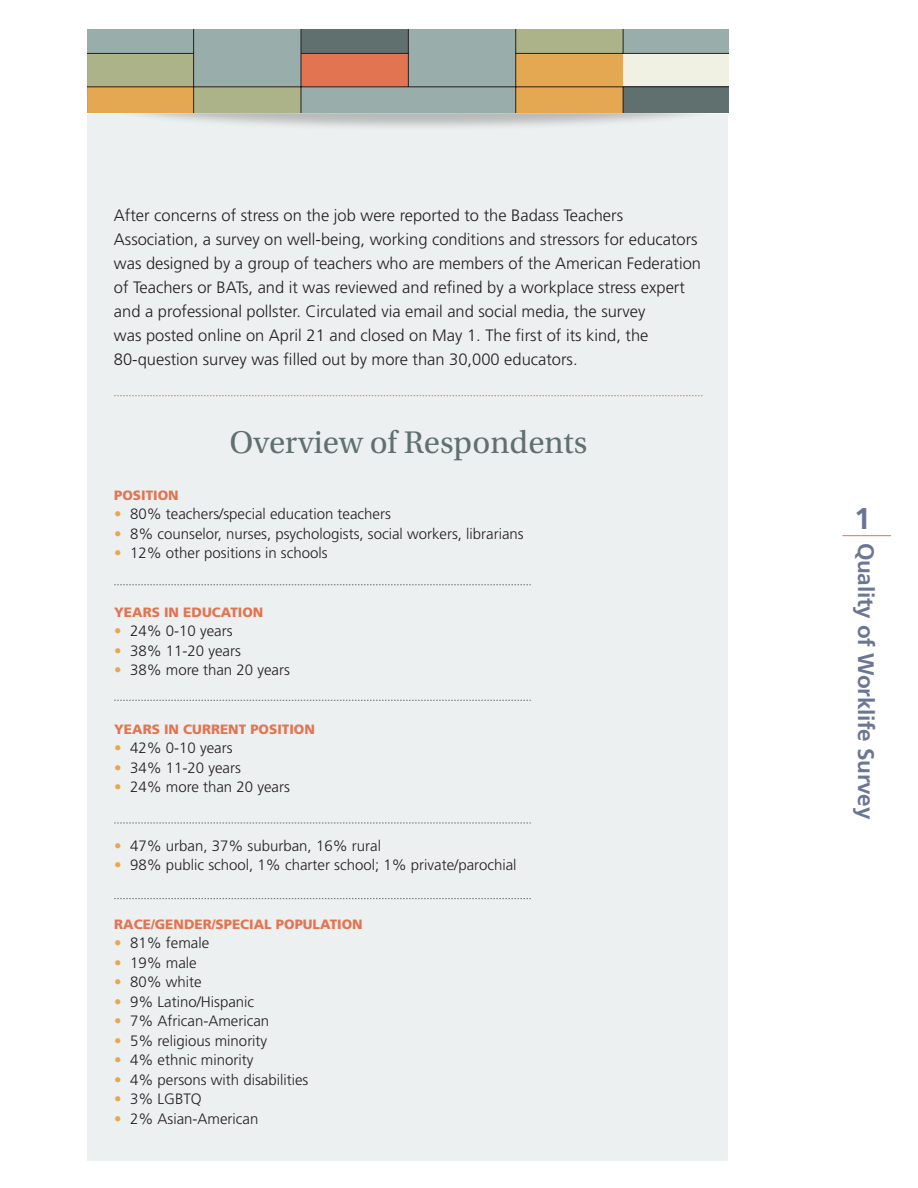
<style>
.page{position:relative;width:918px;height:1188px;background:#fff}
.page>*{position:absolute;margin:0;border:0;box-sizing:border-box;transform-origin:0 0}
.t1{font:33px "Utopia Std";color:#60706f}
.t2{font:700 30px "Frutiger LT Std";color:#6b7695}
.t3{font:700 22.5px "Frutiger LT Std";letter-spacing:-.01em;color:#6b7695}
.t4{font:300 16.5px/24px "Frutiger LT Std";color:#231f20}
.Paragraph_Style_1{font:300 15px "Frutiger LT Std";color:#231f20}
.Paragraph_Style_1-2{font:900 13.5px "Frutiger LT Std";color:#e37452}
.s1{color:#e3a851}
</style>
<div class="page">
<div style="left:88px;top:114px;width:640px;height:1047px;background:#edf0f0"></div>
<div style="left:100px;top:71px;width:631px;height:61px;background:#231f20;opacity:.26"></div>
<div style="left:88px;top:0;width:641px;height:113px;background:#99adab"></div>
<div style="left:516px;top:20px;width:107px;height:33px;background:#acb389"></div>
<div style="left:301px;top:20px;width:107px;height:33px;background:#60706f"></div>
<div style="left:88px;top:53px;width:106px;height:34px;background:#acb389"></div>
<div style="left:301px;top:53px;width:107px;height:34px;background:#e37452"></div>
<div style="left:516px;top:53px;width:213px;height:34px;background:#f0f0e3"></div>
<div style="left:623px;top:87px;width:106px;height:26px;background:#60706f"></div>
<div style="left:516px;top:53px;width:107px;height:60px;background:#e3a851"></div>
<div style="left:194px;top:87px;width:107px;height:26px;background:#acb389"></div>
<div style="left:88px;top:87px;width:106px;height:26px;background:#e3a851"></div>
<hr style="left:193px;top:0;width:1px;height:113px;background:#241f21">
<hr style="left:301px;top:0;width:1px;height:113px;background:#241f21">
<hr style="left:301px;top:53px;width:108px;height:1px;background:#241f21">
<hr style="left:88px;top:87px;width:641px;height:1px;background:#241f21">
<hr style="left:516px;top:120px;width:107px;height:1px;background:#241f21">
<hr style="left:516px;top:153px;width:213px;height:1px;background:#241f21">
<hr style="left:88px;top:187px;width:535px;height:1px;background:#241f21">
<hr style="left:516px;top:220px;width:213px;height:1px;background:#241f21">
<hr style="left:515px;top:0;width:1px;height:113px;background:#241f21">
<hr style="left:623px;top:20px;width:1px;height:33px;background:#241f21">
<hr style="left:195px;top:120px;width:106px;height:1px;background:#241f21">
<hr style="left:408px;top:20px;width:1px;height:67px;background:#241f21">
<hr style="left:88px;top:53px;width:106px;height:1px;background:#241f21">
<svg style="left:623px;top:88px;width:1px;height:25px"></svg>
<hr style="left:88px;top:153px;width:213px;height:1px;background:#241f21">
<hr style="left:88px;top:220px;width:321px;height:1px;background:#241f21">
<hr style="left:516px;top:53px;width:213px;height:1px;background:#241f21">
<div style="left:0;top:0;width:918px;height:28px;background:#fff"></div>
<svg style="left:114px;top:585px;width:417px;height:1px"></svg>
<svg style="left:114px;top:700px;width:417px;height:1px"></svg>
<svg style="left:114px;top:823px;width:417px;height:1px"></svg>
<hr style="left:842px;top:535px;width:49px;height:1px;background:#e37452">
<svg style="left:114px;top:898px;width:417px;height:1px"></svg>
<svg style="left:114px;top:395px;width:589px;height:1px"></svg>
<p class="t4" style="left:114px;top:203px;width:589px">After concerns of stress on the job were reported to the Badass Teachers Association, a survey on well-being, working conditions and stressors for educators was designed by a group of teachers who are members of the American Federation of Teachers or BATs, and it was reviewed and refined by a workplace stress expert and a professional pollster. Circulated via email and social media, the survey<br>was posted online on April 21 and closed on May 1. The first of its kind, the 80-question survey was filled out by more than 30,000 educators.</p>
<p class="t1" style="left:229px;top:425px;width:359px">Overview of Respondents</p>
<p class="Paragraph_Style_1-2" style="left:114px;top:487px;width:66px">POSITION</p>
<p class="Paragraph_Style_1" style="left:114px;top:506px;width:278px"><span class="s1">•</span> 80% teachers/special education teachers</p>
<p class="Paragraph_Style_1" style="left:114px;top:525px;width:411px"><span class="s1">•</span> 8% counselor, nurses, psychologists, social workers, librarians</p>
<p class="Paragraph_Style_1" style="left:114px;top:545px;width:215px"><span class="s1">•</span> 12% other positions in schools</p>
<p class="Paragraph_Style_1-2" style="left:114px;top:604px;width:151px">YEARS IN EDUCATION</p>
<p class="Paragraph_Style_1" style="left:114px;top:623px;width:120px"><span class="s1">•</span> 24% 0-10 years</p>
<p class="Paragraph_Style_1" style="left:114px;top:642px;width:128px"><span class="s1">•</span> 38% 11-20 years</p>
<p class="Paragraph_Style_1" style="left:114px;top:662px;width:177px"><span class="s1">•</span> 38% more than 20 years</p>
<p class="Paragraph_Style_1-2" style="left:114px;top:721px;width:202px">YEARS IN CURRENT POSITION</p>
<p class="Paragraph_Style_1" style="left:114px;top:740px;width:120px"><span class="s1">•</span> 42% 0-10 years</p>
<p class="Paragraph_Style_1" style="left:114px;top:759px;width:128px"><span class="s1">•</span> 34% 11-20 years</p>
<p class="Paragraph_Style_1" style="left:114px;top:779px;width:177px"><span class="s1">•</span> 24% more than 20 years</p>
<p class="Paragraph_Style_1" style="left:114px;top:837px;width:268px"><span class="s1">•</span> 47% urban, 37% suburban, 16% rural</p>
<p class="Paragraph_Style_1" style="left:114px;top:857px;width:404px"><span class="s1">•</span> 98% public school, 1% charter school; 1% private/parochial</p>
<p class="Paragraph_Style_1-2" style="left:114px;top:916px;width:250px">RACE/GENDER/SPECIAL POPULATION</p>
<p class="Paragraph_Style_1" style="left:114px;top:935px;width:97px"><span class="s1">•</span> 81% female</p>
<p class="Paragraph_Style_1" style="left:114px;top:954px;width:84px"><span class="s1">•</span> 19% male</p>
<p class="Paragraph_Style_1" style="left:114px;top:974px;width:89px"><span class="s1">•</span> 80% white</p>
<p class="Paragraph_Style_1" style="left:114px;top:993px;width:142px"><span class="s1">•</span> 9% Latino/Hispanic</p>
<p class="Paragraph_Style_1" style="left:114px;top:1013px;width:156px"><span class="s1">•</span> 7% African-American</p>
<p class="Paragraph_Style_1" style="left:114px;top:1032px;width:155px"><span class="s1">•</span> 5% religious minority</p>
<p class="Paragraph_Style_1" style="left:114px;top:1052px;width:141px"><span class="s1">•</span> 4% ethnic minority</p>
<p class="Paragraph_Style_1" style="left:114px;top:1071px;width:196px"><span class="s1">•</span> 4% persons with disabilities</p>
<p class="Paragraph_Style_1" style="left:114px;top:1091px;width:89px"><span class="s1">•</span> 3% LGBTQ</p>
<p class="Paragraph_Style_1" style="left:114px;top:1110px;width:146px"><span class="s1">•</span> 2% Asian-American</p>
<p class="t2" style="left:854px;top:501px;width:18px">1</p>
<p class="t3" style="left:879px;top:543px;width:278px;rotate:90deg">Quality of Worklife Survey</p>
</div>
